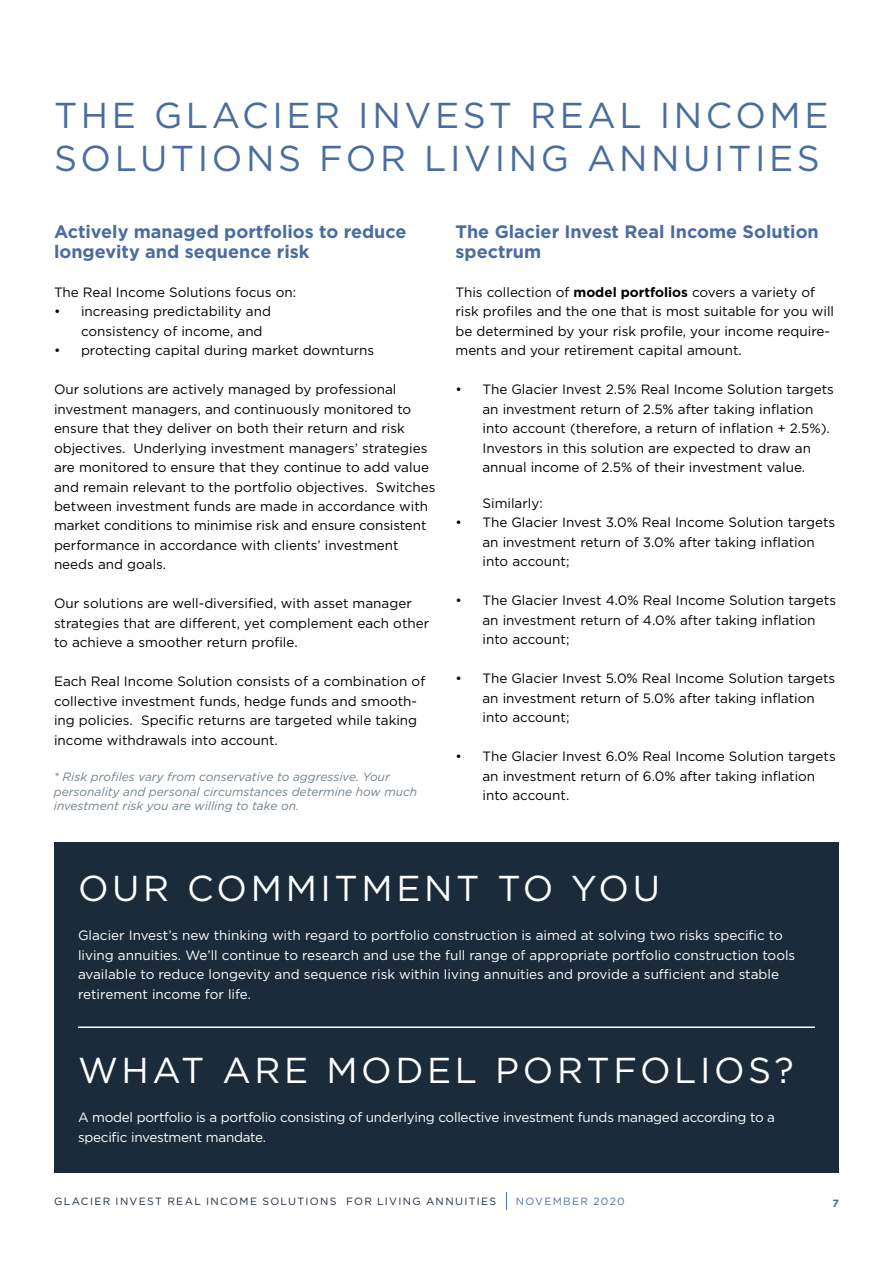
<style>
.page{position:relative;width:893px;height:1263px;background:#fff}
.page>*{position:absolute;margin:0;border:0;box-sizing:border-box;transform-origin:0 0}
.t1{font:36px/43.2px "Gotham";letter-spacing:.1em;color:#4a6d9f}
.t2{font:36px "Gotham";letter-spacing:.1em;color:#fff}
.t3{font:700 18px/19.5px "Gotham";color:#4a6d9f}
.t4{font:13.5px/19.5px "Gotham";color:#000}
.t5{font:13.5px/19.5px "Gotham";color:#fff}
.t6{font:13.5px/19.5px "Gotham";letter-spacing:-.02em;color:#fff}
.t7{font:italic 12px/14.4px "Gotham";color:#728089}
.t8{font:10.5px "Gotham";letter-spacing:.13em;color:#1c2b39}
.t9{font:10.5px "Gotham";letter-spacing:.12em;color:#4f6fa2}
.t10{font:700 10.5px "Gotham";color:#4a6d9f}
.s1{font-weight:700}
</style>
<div class="page">
<svg style="left:506px;top:1192px;width:1px;height:17px"></svg>
<div style="left:54px;top:842px;width:785px;height:331px;background:#1c2b39"></div>
<hr style="left:78px;top:1026px;width:737px;height:2px;background:#fff">
<h1 class="t1" style="left:54px;top:93px;width:776px">THE GLACIER INVEST REAL INCOME<br>SOLUTIONS FOR LIVING ANNUITIES</h1>
<h2 class="t3" style="left:54px;top:222px;width:354px">Actively managed portfolios to reduce longevity and sequence risk</h2>
<p class="t4" style="left:54px;top:282px;width:244px">The Real Income Solutions focus on:</p>
<p class="t4" style="left:81px;top:301px;width:191px;text-indent:-27px">• increasing predictability and consistency of income, and</p>
<p class="t4" style="left:54px;top:340px;width:322px">• protecting capital during market downturns</p>
<p class="t4" style="left:54px;top:379px;width:383px">Our solutions are actively managed by professional investment managers, and continuously monitored to ensure that they deliver on both their return and risk objectives. Underlying investment managers’ strategies are monitored to ensure that they continue to add value and remain relevant to the portfolio objectives. Switches between investment funds are made in accordance with market conditions to minimise risk and ensure consistent performance in accordance with clients’ investment needs and goals.</p>
<p class="t4" style="left:54px;top:594px;width:377px">Our solutions are well-diversified, with asset manager strategies that are different, yet complement each other to achieve a smoother return profile.</p>
<p class="t4" style="left:54px;top:672px;width:373px">Each Real Income Solution consists of a combination of collective investment funds, hedge funds and smooth&shy;ing policies. Specific returns are targeted while taking income withdrawals into account.</p>
<p class="t7" style="left:54px;top:770px;width:365px">* Risk profiles vary from conservative to aggressive. Your personality and personal circumstances determine how much investment risk you are willing to take on.</p>
<h2 class="t3" style="left:455px;top:222px;width:365px">The Glacier Invest Real Income Solution spectrum</h2>
<p class="t4" style="left:455px;top:282px;width:380px">This collection of <span class="s1">model portfolios</span> covers a variety of risk profiles and the one that is most suitable for you will be determined by your risk profile, your income require&shy;ments and your retirement capital amount.</p>
<p class="t4" style="left:482px;top:379px;width:353px;text-indent:-27px">• The Glacier Invest 2.5% Real Income Solution targets an investment return of 2.5% after taking inflation into account (therefore, a return of inflation + 2.5%).<br>Investors in this solution are expected to draw an annual income of 2.5% of their investment value.</p>
<p class="t4" style="left:482px;top:493px;width:62px">Similarly:</p>
<p class="t4" style="left:482px;top:512px;width:354px;text-indent:-27px">• The Glacier Invest 3.0% Real Income Solution targets an investment return of 3.0% after taking inflation into account;</p>
<p class="t4" style="left:482px;top:590px;width:355px;text-indent:-27px">• The Glacier Invest 4.0% Real Income Solution targets an investment return of 4.0% after taking inflation into account;</p>
<p class="t4" style="left:482px;top:668px;width:354px;text-indent:-27px">• The Glacier Invest 5.0% Real Income Solution targets an investment return of 5.0% after taking inflation into account;</p>
<p class="t4" style="left:482px;top:746px;width:355px;text-indent:-27px">• The Glacier Invest 6.0% Real Income Solution targets an investment return of 6.0% after taking inflation into account.</p>
<h1 class="t2" style="left:78px;top:865px;width:583px">OUR COMMITMENT TO YOU</h1>
<p class="t5" style="left:78px;top:925px;width:719px">Glacier Invest’s new thinking with regard to portfolio construction is aimed at solving two risks specific to living annuities. We’ll continue to research and use the full range of appropriate portfolio construction tools available to reduce longevity and sequence risk within living annuities and provide a sufficient and stable retirement income for life.</p>
<h1 class="t2" style="left:78px;top:1047px;width:717px">WHAT ARE MODEL PORTFOLIOS?</h1>
<p class="t6" style="left:78px;top:1107px;width:698px">A model portfolio is a portfolio consisting of underlying collective investment funds managed according to a specific investment mandate.</p>
<p class="t8" style="left:54px;top:1194px;width:444px">GLACIER INVEST REAL INCOME SOLUTIONS FOR LIVING ANNUITIES</p>
<p class="t9" style="left:516px;top:1194px;width:111px">NOVEMBER 2020</p>
<p class="t10" style="left:832px;top:1196px;width:8px">7</p>
</div>
